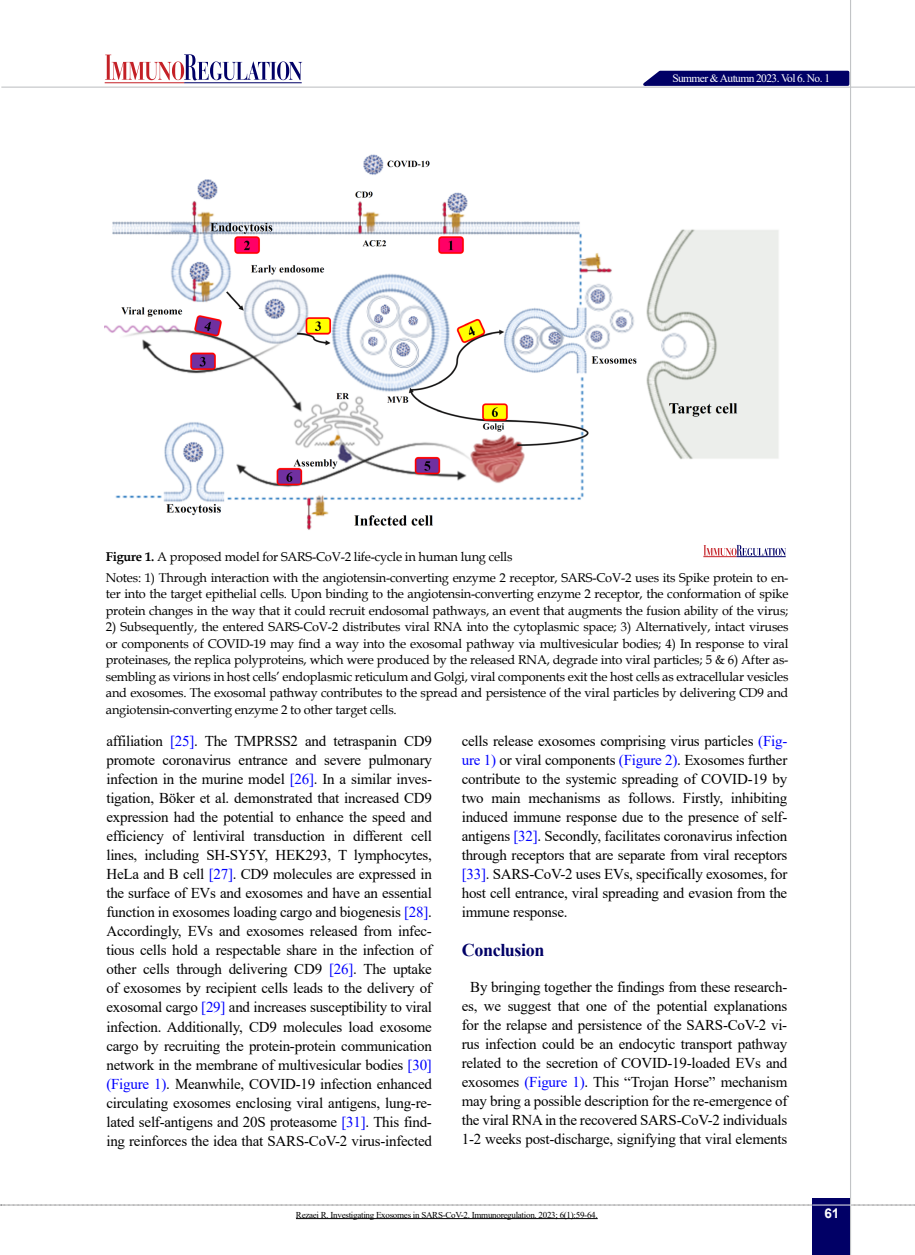
<style>
.page{position:relative;width:915px;height:1255px;background:#fff}
.page>*{position:absolute;margin:0;border:0;box-sizing:border-box;transform-origin:0 0}
.t1{font:700 18px "Times New Roman";letter-spacing:-.02em;color:#010066}
.t2{font:15px/19px "Times New Roman";letter-spacing:-.015em;color:#000;text-align:justify}
.t3{font:700 13.5px "Arial";color:#fff}
.t4{font:12.75px/16.5px "Book Antiqua";letter-spacing:-.015em;color:#000}
.t5{font:11.4px "Times New Roman";letter-spacing:-.05em;color:#fff}
.t6{font:9px "Times New Roman";letter-spacing:-.03em;color:#000}
.s1{font-weight:700}
.s2{color:#00f}
</style>
<div class="page">
<svg style="left:1px;top:1204px;width:914px;height:1px"></svg>
<div style="left:812px;top:1198px;width:38px;height:56px;background:#010066"></div>
<hr style="left:849px;top:0;width:1px;height:1254px;background:#c2c4c6">
<hr style="left:1px;top:87px;width:913px;height:1px;background:#c2c4c6">
<hr style="left:812px;top:1204px;width:38px;height:1px;background:#ebebec">
<svg style="left:635px;top:69px;width:215px;height:18px;background:#373686"></svg>
<hr style="left:105px;top:82px;width:79px;height:1px;background:#c42026">
<hr style="left:184px;top:82px;width:117px;height:1px;background:#010066">
<svg style="left:105px;top:54px;width:197px;height:26px"></svg>
<img style="left:105px;top:154px;width:674px;height:376px">
<hr style="left:703px;top:556px;width:33px;height:1px;background:#c42026">
<hr style="left:736px;top:556px;width:49px;height:1px;background:#010066">
<svg style="left:703px;top:545px;width:82px;height:11px"></svg>
<hr style="left:296px;top:1218px;width:301px;height:1px;background:#000">
<p class="t5" style="left:672px;top:70px;width:159px">Summer &amp; Autumn 2023. Vol 6. No. 1</p>
<p class="t4" style="left:106px;top:546px;width:684px;line-height:20.7px"><span class="s1">Figure 1.</span> A proposed model for SARS-CoV-2 life-cycle in human lung cells<br>Notes: 1) Through interaction with the angiotensin-converting enzyme 2 receptor, SARS-CoV-2 uses its Spike protein to en-</p>
<p class="t4" style="left:106px;top:585px;width:684px">ter into the target epithelial cells. Upon binding to the angiotensin-converting enzyme 2 receptor, the conformation of spike protein changes in the way that it could recruit endosomal pathways, an event that augments the fusion ability of the virus;</p>
<p class="t4" style="left:106px;top:618px;width:684px;text-align:justify">2) Subsequently, the entered SARS-CoV-2 distributes viral RNA into the cytoplasmic space; 3) Alternatively, intact viruses or components of COVID-19 may find a way into the exosomal pathway via multivesicular bodies; 4) In response to viral proteinases, the replica polyproteins, which were produced by the released RNA, degrade into viral particles; 5 &amp; 6) After as&shy;sembling as virions in host cells’ endoplasmic reticulum and Golgi, viral components exit the host cells as extracellular vesicles and exosomes. The exosomal pathway contributes to the spread and persistence of the viral particles by delivering CD9 and angiotensin-converting enzyme 2 to other target cells.</p>
<p class="t2" style="left:106px;top:730px;width:327px">affiliation <span class="s2">[25]</span>. The TMPRSS2 and tetraspanin CD9 promote coronavirus entrance and severe pulmonary infection in the murine model <span class="s2">[26]</span>. In a similar inves&shy;tigation, Böker et al. demonstrated that increased CD9 expression had the potential to enhance the speed and efficiency of lentiviral transduction in different cell lines, including SH-SY5Y, HEK293, T lymphocytes, HeLa and B cell <span class="s2">[27]</span>. CD9 molecules are expressed in the surface of EVs and exosomes and have an essential function in exosomes loading cargo and biogenesis <span class="s2">[28]</span>.<br>Accordingly, EVs and exosomes released from infec&shy;tious cells hold a respectable share in the infection of other cells through delivering CD9 <span class="s2">[26]</span>. The uptake of exosomes by recipient cells leads to the delivery of exosomal cargo <span class="s2">[29]</span> and increases susceptibility to viral infection. Additionally, CD9 molecules load exosome cargo by recruiting the protein-protein communication network in the membrane of multivesicular bodies <span class="s2">[30] (Figure 1)</span>. Meanwhile, COVID-19 infection enhanced circulating exosomes enclosing viral antigens, lung-re&shy;lated self-antigens and 20S proteasome <span class="s2">[31]</span>. This find&shy;ing reinforces the idea that SARS-CoV-2 virus-infected</p>
<p class="t2" style="left:461px;top:730px;width:327px">cells release exosomes comprising virus particles <span class="s2">(Fig&shy;ure 1)</span> or viral components <span class="s2">(Figure 2)</span>. Exosomes further contribute to the systemic spreading of COVID-19 by two main mechanisms as follows. Firstly, inhibiting induced immune response due to the presence of self&shy;antigens <span class="s2">[32]</span>. Secondly, facilitates coronavirus infection through receptors that are separate from viral receptors <span class="s2">[33]</span>. SARS-CoV-2 uses EVs, specifically exosomes, for host cell entrance, viral spreading and evasion from the immune response.</p>
<p class="t1" style="left:461px;top:936px;width:84px">Conclusion</p>
<p class="t2" style="left:461px;top:976px;width:327px;text-align:center">By bringing together the findings from these research&shy;es, we suggest that one of the potential explanations for the relapse and persistence of the SARS-CoV-2 vi&shy;rus infection could be an endocytic transport pathway related to the secretion of COVID-19-loaded EVs and exosomes <span class="s2">(Figure 1)</span>. This “Trojan Horse” mechanism may bring a possible description for the re-emergence of the viral RNA in the recovered SARS-CoV-2 individuals 1-2 weeks post-discharge, signifying that viral elements</p>
<p class="t6" style="left:296px;top:1208px;width:303px">Rezaei R. Investigating Exosomes in SARS-CoV-2. Immunoregulation. 2023; 6(1):59-64.</p>
<p class="t3" style="left:824px;top:1203px;width:17px">61</p>
</div>
